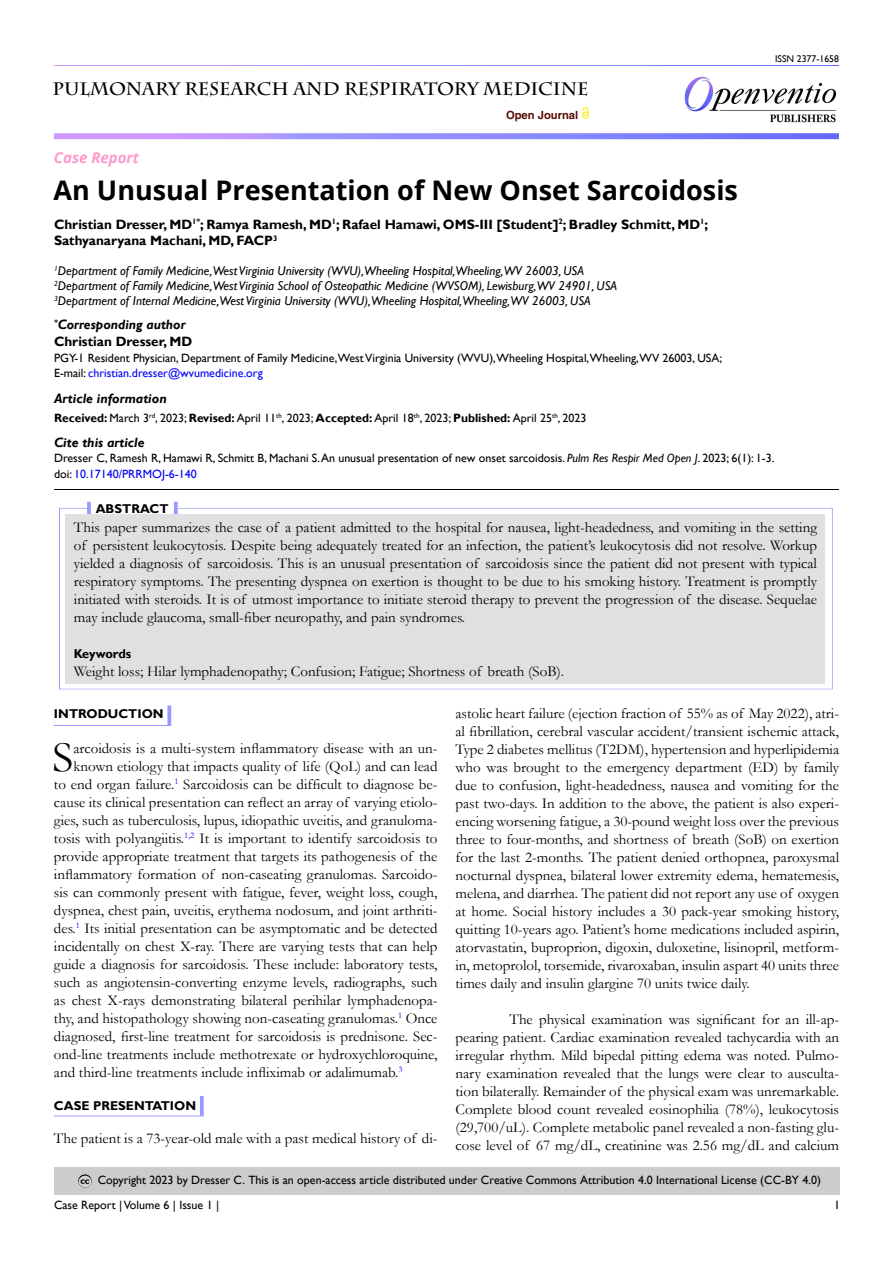
<style>
.page{position:relative;width:893px;height:1263px;background:#fff}
.page>*{position:absolute;margin:0;border:0;box-sizing:border-box;transform-origin:0 0}
.t1{font:43.8px "Garamond";color:#000}
.t2{font:700 27px "Open Sans";color:#000}
.t3{font:700 18px "Charlemagne Std";color:#000}
.t4{font:15px/18px "Garamond";color:#000;text-align:justify}
.t5{font:italic 700 15px "Open Sans";color:#f9c}
.t6{font:700 13.5px/16.2px "Gill Sans";color:#000}
.t7{font:italic 700 13.5px/17.2px "Gill Sans";color:#000}
.t8{font:italic 12.75px/15px "Gill Sans";color:#000}
.t9{font:700 12.75px "Gill Sans";color:#000}
.t10{font:12px/16px "Gill Sans";color:#000}
.t11{font:12px/15.5px "Gill Sans";color:#000101}
.t12{font:700 11.25px "Helvetica LT Std";color:#580b05}
.t13{font:9.75px "Gill Sans";color:#0a0000}
.s1{color:#000101}
.s2{font-style:normal}
.s3{color:#000}
.s4{color:#0000fa}
.s5{font-weight:700;color:#000}
.s6{font-style:italic}
</style>
<div class="page">
<img style="left:684px;top:76px;width:153px;height:47px">
<svg style="left:54px;top:133px;width:785px;height:6px"></svg>
<svg style="left:582px;top:107px;width:7px;height:10px"></svg>
<div style="left:41px;top:480px;width:810px;height:12px;background:#f6f1f3;opacity:.75"></div>
<div style="left:46px;top:499px;width:799px;height:192px;background:#f6f1f3;opacity:.75"></div>
<hr style="left:87px;top:502px;width:4px;height:12px;background:#99f">
<svg style="left:174px;top:502px;width:4px;height:12px"></svg>
<div style="left:54px;top:1167px;width:785px;height:28px;background:#ccc"></div>
<div style="left:66px;top:1163px;width:40px;height:25px;background:#f6f1f3;opacity:.75"></div>
<hr style="left:54px;top:725px;width:117px;height:1px;background:#99f">
<svg style="left:167px;top:705px;width:4px;height:20px"></svg>
<hr style="left:54px;top:1115px;width:150px;height:1px;background:#99f">
<svg style="left:200px;top:1096px;width:4px;height:20px"></svg>
<p class="t3" style="left:53px;top:78px;width:537px">PULMONARY RESEARCH AND RESPIRATORY MEDICINE</p>
<p class="t5" style="left:54px;top:147px;width:87px">Case Report</p>
<p class="t12" style="left:506px;top:108px;width:74px">Open Journal</p>
<p class="t13" style="left:775px;top:53px;width:65px">ISSN 2377-1658</p>
<h2 class="t2" style="left:54px;top:171px;width:686px">An Unusual Presentation of New Onset Sarcoidosis</h2>
<p class="t6" style="left:54px;top:217px;width:656px">Christian Dresser, MD<sup>1*</sup>; Ramya Ramesh, MD<sup>1</sup>; Rafael Hamawi, OMS-III [Student]<sup>2</sup>; Bradley Schmitt, MD<sup>1</sup>;<br><span class="s1">Sathyanaryana Machani, MD, FACP</span><sup>3</sup></p>
<p class="t8" style="left:54px;top:264px;width:565px"><sup>1</sup>Department of Family Medicine,West Virginia University (WVU),Wheeling Hospital,Wheeling,WV 26003, USA<br><sup>2</sup>Department of Family Medicine,West Virginia School of Osteopathic Medicine (WVSOM), Lewisburg,WV 24901, USA<br><sup>3</sup>Department of Internal Medicine,West Virginia University (WVU),Wheeling Hospital,Wheeling,WV 26003, USA</p>
<p class="t7" style="left:54px;top:316px;width:140px"><sup>*</sup>Corresponding author<br><span class="s2">Christian Dresser, MD</span></p>
<p class="t11" style="left:54px;top:350px;width:670px">PGY-1 Resident Physician, Department of Family Medicine,West Virginia University (WVU),Wheeling Hospital,Wheeling,WV 26003, USA<span class="s3">;<br>E-mail:</span> <span class="s4">christian.dresser@wvumedicine.org</span></p>
<p class="t7" style="left:54px;top:390px;width:114px">Article information</p>
<p class="t11" style="left:54px;top:410px;width:534px"><span class="s5">Received:</span> March 3<sup>rd</sup>, 2023; <span class="s5">Revised:</span> April 11<sup>th</sup>, 2023; <span class="s5">Accepted:</span> April 18<sup>th</sup>, 2023; <span class="s5">Published:</span> April 25<sup>th</sup>, 2023</p>
<p class="t7" style="left:54px;top:434px;width:92px">Cite this article</p>
<p class="t10" style="left:54px;top:450px;width:722px">Dresser C, Ramesh R, Hamawi R, Schmitt B, Machani S. An unusual presentation of new onset sarcoidosis. <span class="s6">Pulm Res Respir Med Open J</span>. 2023; 6(1): 1-3. doi: <span class="s4">10.17140/PRRMOJ-6-140</span></p>
<p class="t9" style="left:96px;top:501px;width:74px">ABSTRACT</p>
<p class="t4" style="left:74px;top:517px;width:745px">This paper summarizes the case of a patient admitted to the hospital for nausea, light-headedness, and vomiting in the setting of persistent leukocytosis. Despite being adequately treated for an infection, the patient’s leukocytosis did not resolve. Workup yielded a diagnosis of sarcoidosis. This is an unusual presentation of sarcoidosis since the patient did not present with typical respiratory symptoms. The presenting dyspnea on exertion is thought to be due to his smoking history. Treatment is promptly initiated with steroids. It is of utmost importance to initiate steroid therapy to prevent the progression of the disease. Sequelae may include glaucoma, small-fiber neuropathy, and pain syndromes.</p>
<p class="t9" style="left:74px;top:646px;width:59px">Keywords</p>
<p class="t4" style="left:74px;top:661px;width:492px">Weight loss; Hilar lymphadenopathy; Confusion; Fatigue; Shortness of breath (SoB).</p>
<p class="t9" style="left:54px;top:706px;width:111px">INTRODUCTION</p>
<h1 class="t1" style="left:52px;top:727px;width:23px">S</h1>
<p class="t4" style="left:73px;top:738px;width:366px">arcoidosis is a multi-system inflammatory disease with an un-</p>
<p class="t4" style="left:73px;top:756px;width:366px">known etiology that impacts quality of life (QoL) and can lead</p>
<p class="t4" style="left:54px;top:774px;width:385px">to end organ failure.<sup>1</sup> Sarcoidosis can be difficult to diagnose be-</p>
<p class="t4" style="left:54px;top:792px;width:385px">cause its clinical presentation can reflect an array of varying etiolo-</p>
<p class="t4" style="left:54px;top:810px;width:385px">gies, such as tuberculosis, lupus, idiopathic uveitis, and granuloma-</p>
<p class="t4" style="left:54px;top:828px;width:385px">tosis with polyangiitis.<sup>1,2</sup> It is important to identify sarcoidosis to</p>
<p class="t4" style="left:54px;top:846px;width:385px">provide appropriate treatment that targets its pathogenesis of the</p>
<p class="t4" style="left:54px;top:864px;width:385px">inflammatory formation of non-caseating granulomas. Sarcoido-</p>
<p class="t4" style="left:54px;top:882px;width:385px">sis can commonly present with fatigue, fever, weight loss, cough,</p>
<p class="t4" style="left:54px;top:900px;width:385px">dyspnea, chest pain, uveitis, erythema nodosum, and joint arthriti-</p>
<p class="t4" style="left:54px;top:918px;width:385px">des.<sup>1</sup> Its initial presentation can be asymptomatic and be detected</p>
<p class="t4" style="left:54px;top:936px;width:385px">incidentally on chest X-ray. There are varying tests that can help</p>
<p class="t4" style="left:54px;top:954px;width:385px">guide a diagnosis for sarcoidosis. These include: laboratory tests,</p>
<p class="t4" style="left:54px;top:972px;width:385px">such as angiotensin-converting enzyme levels, radiographs, such</p>
<p class="t4" style="left:54px;top:990px;width:385px">as chest X-rays demonstrating bilateral perihilar lymphadenopa-</p>
<p class="t4" style="left:54px;top:1008px;width:385px">thy, and histopathology showing non-caseating granulomas.<sup>1</sup> Once</p>
<p class="t4" style="left:54px;top:1026px;width:385px">diagnosed, first-line treatment for sarcoidosis is prednisone. Sec-</p>
<p class="t4" style="left:54px;top:1044px;width:385px">ond-line treatments include methotrexate or hydroxychloroquine,</p>
<p class="t4" style="left:54px;top:1062px;width:350px">and third-line treatments include infliximab or adalimumab.<sup>3</sup></p>
<p class="t9" style="left:54px;top:1097px;width:144px">CASE PRESENTATION</p>
<p class="t4" style="left:54px;top:1128px;width:385px">The patient is a 73-year-old male with a past medical history of di-</p>
<p class="t4" style="left:456px;top:704px;width:385px">astolic heart failure (ejection fraction of 55% as of May 2022), atri&shy;al fibrillation, cerebral vascular accident/transient ischemic attack, Type 2 diabetes mellitus (T2DM), hypertension and hyperlipidemia who was brought to the emergency department (ED) by family due to confusion, light-headedness, nausea and vomiting for the past two-days. In addition to the above, the patient is also experi&shy;encing worsening fatigue, a 30-pound weight loss over the previous three to four-months, and shortness of breath (SoB) on exertion for the last 2-months. The patient denied orthopnea, paroxysmal nocturnal dyspnea, bilateral lower extremity edema, hematemesis, melena, and diarrhea. The patient did not report any use of oxygen at home. Social history includes a 30 pack-year smoking history, quitting 10-years ago. Patient’s home medications included aspirin, atorvastatin, buproprion, digoxin, duloxetine, lisinopril, metform&shy;in, metoprolol, torsemide, rivaroxaban, insulin aspart 40 units three times daily and insulin glargine 70 units twice daily.</p>
<p class="t4" style="left:456px;top:1010px;width:385px;text-indent:54px">The physical examination was significant for an ill-ap&shy;pearing patient. Cardiac examination revealed tachycardia with an irregular rhythm. Mild bipedal pitting edema was noted. Pulmo&shy;nary examination revealed that the lungs were clear to ausculta&shy;tion bilaterally. Remainder of the physical exam was unremarkable.<br>Complete blood count revealed eosinophilia (78%), leukocytosis (29,700/uL). Complete metabolic panel revealed a non-fasting glu&shy;cose level of 67 mg/dL, creatinine was 2.56 mg/dL and calcium</p>
<p class="t10" style="left:98px;top:1172px;width:725px">Copyright 2023 by <span class="s1">Dresser C</span>. This is an open-access article distributed under Creative Commons Attribution 4.0 International License (CC-BY 4.0)</p>
<p class="t10" style="left:54px;top:1197px;width:167px">Case Report | Volume 6 | Issue 1 |</p>
<p class="t10" style="left:834px;top:1197px;width:7px">1</p>
</div>
